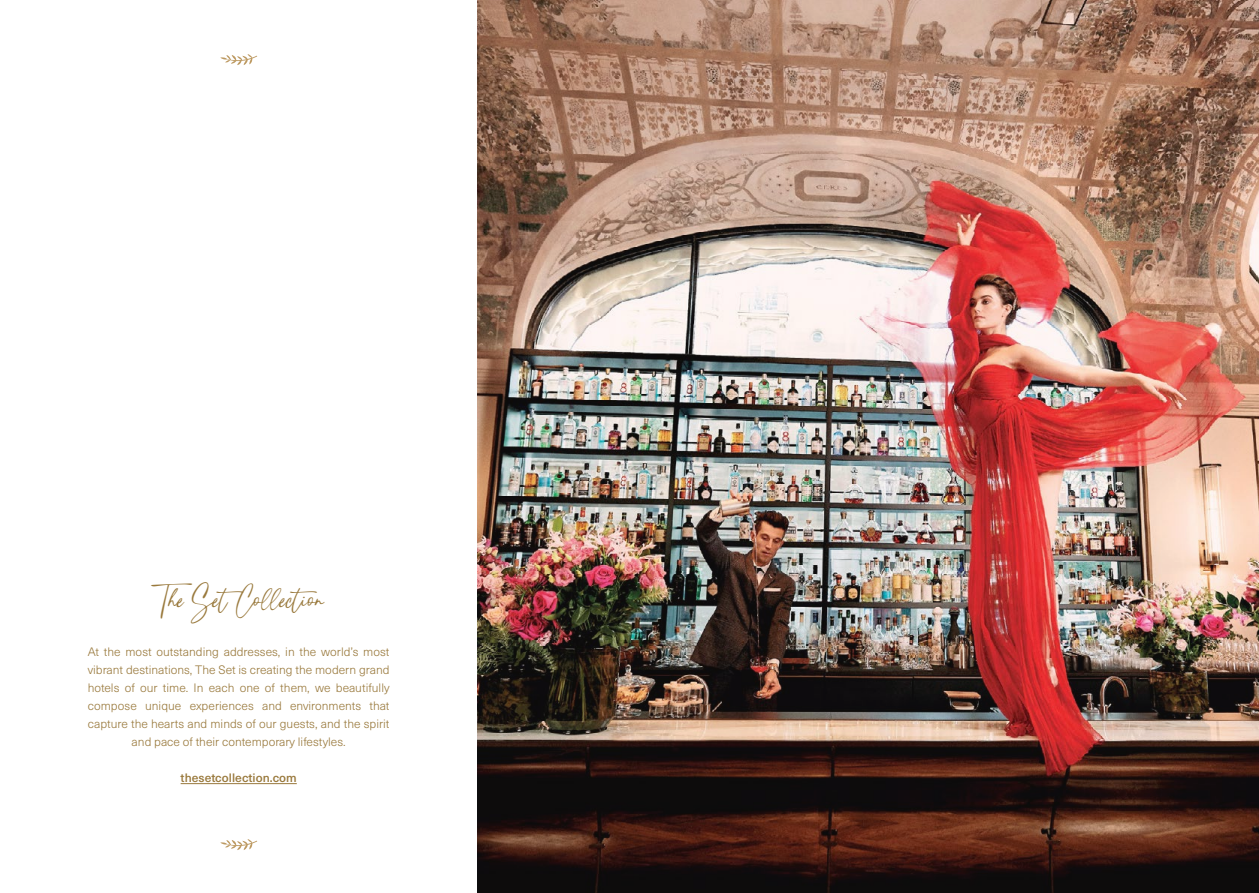
<style>
.page{position:relative;width:1259px;height:893px;background:#fff}
.page>*{position:absolute;margin:0;border:0;box-sizing:border-box;transform-origin:0 0}
.t1{font:34.5px "Tropical Country";color:#99793c}
.t2{font:300 12px/18px "Neue Haas Unica Pro";color:#99793c;text-align:center}
.t3{font:500 12px "Neue Haas Unica Pro";color:#99793c}
</style>
<div class="page">
<img style="left:477px;top:0;width:782px;height:893px">
<hr style="left:181px;top:783px;width:116px;height:1px;background:#99793c">
<svg style="left:220px;top:54px;width:37px;height:11px"></svg>
<svg style="left:220px;top:839px;width:37px;height:11px"></svg>
<h1 class="t1" style="left:153px;top:572px;width:172px">The SetCollection</h1>
<p class="t2" style="left:88px;top:643px;width:303px">At the most outstanding addresses, in the world’s most vibrant destinations, The Set is creating the modern grand hotels of our time. In each one of them, we beautifully compose unique experiences and environments that capture the hearts and minds of our guests, and the spirit and pace of their contemporary lifestyles.</p>
<p class="t3" style="left:181px;top:771px;width:118px">thesetcollection.com</p>
</div>
